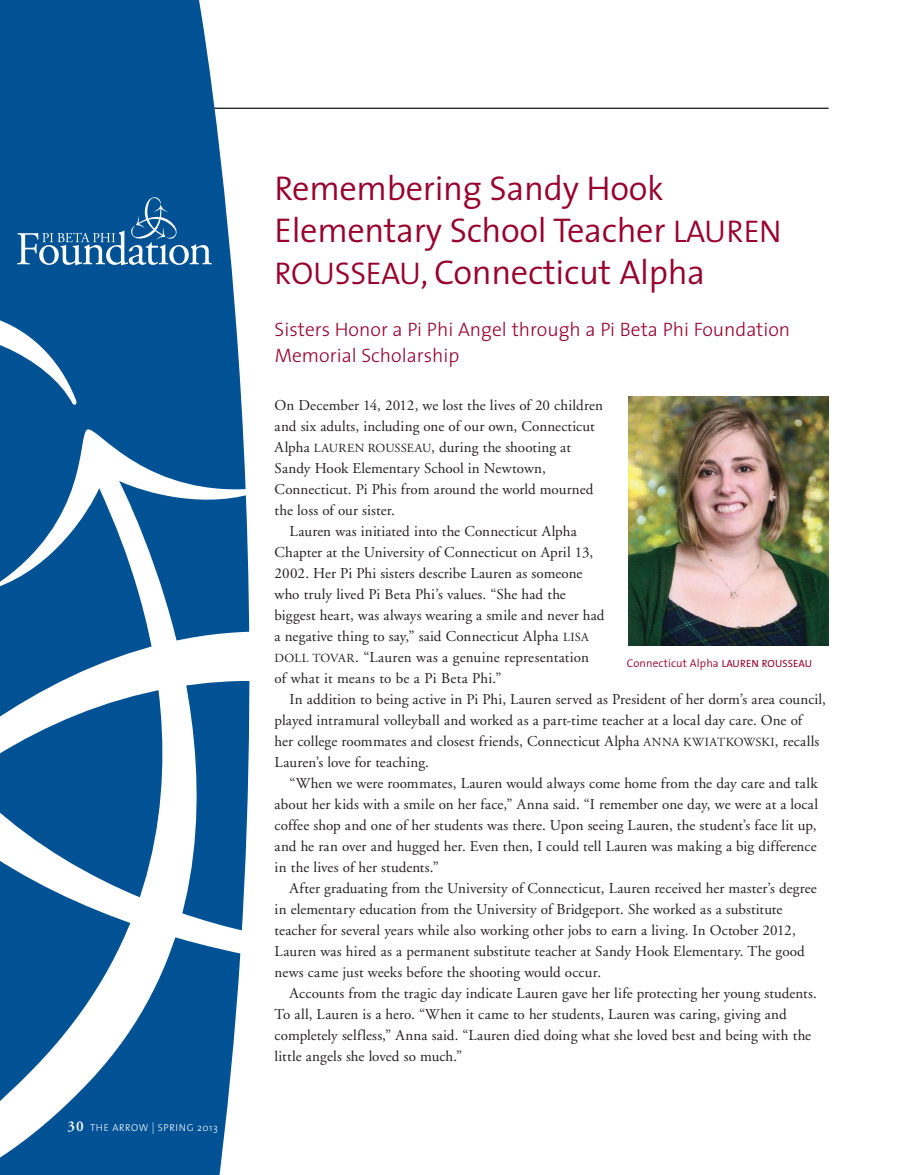
<style>
.page{position:relative;width:905px;height:1175px;background:#fff}
.page>*{position:absolute;margin:0;border:0;box-sizing:border-box;transform-origin:0 0}
.t1{font:300 34.5px/42px "The Sans";letter-spacing:-.01em;color:#98012d}
.t2{font:300 19.5px/26.2px "The Sans";color:#98012d}
.t3{font:15px "Adobe Garamond";letter-spacing:.005em;color:#231f20}
.t4{font:300 11.25px "The Sans";letter-spacing:.01em;color:#98012d}
.t5{font:300 10.2px "The Sans";letter-spacing:.055em;color:#fff}
.s1{font-family:"Adobe Garamond";font-weight:600;font-size:15px}
.s2{font-size:11.55px}
.s3{font-size:31.5px}
.s4{font-size:12.3px}
.s5{font-weight:400;font-size:10.5px}
</style>
<div class="page">
<hr style="left:0;top:108px;width:828px;height:1px;background:#231f20">
<svg style="left:0;top:0;width:261px;height:226px;fill:#005294"></svg>
<svg style="left:0;top:226px;width:243px;height:199px;background:#125e9b"></svg>
<svg style="left:0;top:425px;width:249px;height:749px;fill:#005294"></svg>
<svg style="left:0;top:577px;width:250px;height:426px;fill:#005294"></svg>
<svg style="left:17px;top:191px;width:195px;height:74px;background:#236aa2"></svg>
<img style="left:628px;top:397px;width:200px;height:249px">
<p class="t5" style="left:68px;top:1119px;width:152px"><span class="s1">30</span> THE ARROW <span class="s2">|</span> SPRING 2013</p>
<h1 class="t1" style="left:274px;top:166px;width:508px">Remembering Sandy Hook<br>Elementary School Teacher <span class="s3">LAUREN<br>ROUSSEAU</span>, Connecticut Alpha</h1>
<h2 class="t2" style="left:274px;top:316px;width:517px">Sisters Honor a Pi Phi Angel through a Pi Beta Phi Foundation<br>Memorial Scholarship</h2>
<p class="t3" style="left:274px;top:397px;width:330px">On December 14, 2012, we lost the lives of 20 children</p>
<p class="t3" style="left:274px;top:418px;width:321px">and six adults, including one of our own, Connecticut</p>
<p class="t3" style="left:274px;top:439px;width:298px">Alpha <span class="s4">LAUREN ROUSSEAU</span>, during the shooting at</p>
<p class="t3" style="left:274px;top:460px;width:273px">Sandy Hook Elementary School in Newtown,</p>
<p class="t3" style="left:274px;top:481px;width:320px">Connecticut. Pi Phis from around the world mourned</p>
<p class="t3" style="left:274px;top:502px;width:122px">the loss of our sister.</p>
<p class="t3" style="left:289px;top:523px;width:288px">Lauren was initiated into the Connecticut Alpha</p>
<p class="t3" style="left:274px;top:544px;width:320px">Chapter at the University of Connecticut on April 13,</p>
<p class="t3" style="left:274px;top:565px;width:309px">2002. Her Pi Phi sisters describe Lauren as someone</p>
<p class="t3" style="left:274px;top:586px;width:293px">who truly lived Pi Beta Phi’s values. “She had the</p>
<p class="t3" style="left:274px;top:607px;width:331px">biggest heart, was always wearing a smile and never had</p>
<p class="t3" style="left:274px;top:628px;width:316px">a negative thing to say,” said Connecticut Alpha <span class="s4">LISA</span></p>
<p class="t3" style="left:274px;top:649px;width:316px"><span class="s4">DOLL TOVAR</span>. “Lauren was a genuine representation</p>
<p class="t3" style="left:274px;top:670px;width:228px">of what it means to be a Pi Beta Phi.”</p>
<p class="t3" style="left:289px;top:691px;width:537px">In addition to being active in Pi Phi, Lauren served as President of her dorm’s area council,</p>
<p class="t3" style="left:274px;top:712px;width:529px">played intramural volleyball and worked as a part-time teacher at a local day care. One of</p>
<p class="t3" style="left:274px;top:733px;width:546px">her college roommates and closest friends, Connecticut Alpha <span class="s4">ANNA KWIATKOWSKI</span>, recalls</p>
<p class="t3" style="left:275px;top:754px;width:156px">Lauren’s love for teaching.</p>
<p class="t3" style="left:290px;top:775px;width:529px">“When we were roommates, Lauren would always come home from the day care and talk</p>
<p class="t3" style="left:275px;top:796px;width:545px">about her kids with a smile on her face,” Anna said. “I remember one day, we were at a local</p>
<p class="t3" style="left:275px;top:817px;width:543px">coffee shop and one of her students was there. Upon seeing Lauren, the student’s face lit up,</p>
<p class="t3" style="left:275px;top:838px;width:543px">and he ran over and hugged her. Even then, I could tell Lauren was making a big difference</p>
<p class="t3" style="left:275px;top:859px;width:165px">in the lives of her students.”</p>
<p class="t3" style="left:290px;top:880px;width:528px">After graduating from the University of Connecticut, Lauren received her master’s degree</p>
<p class="t3" style="left:275px;top:901px;width:509px">in elementary education from the University of Bridgeport. She worked as a substitute</p>
<p class="t3" style="left:275px;top:922px;width:522px">teacher for several years while also working other jobs to earn a living. In October 2012,</p>
<p class="t3" style="left:275px;top:943px;width:531px">Lauren was hired as a permanent substitute teacher at Sandy Hook Elementary. The good</p>
<p class="t3" style="left:275px;top:964px;width:328px">news came just weeks before the shooting would occur.</p>
<p class="t3" style="left:290px;top:985px;width:528px">Accounts from the tragic day indicate Lauren gave her life protecting her young students.</p>
<p class="t3" style="left:275px;top:1006px;width:513px">To all, Lauren is a hero. “When it came to her students, Lauren was caring, giving and</p>
<p class="t3" style="left:275px;top:1027px;width:538px">completely selfless,” Anna said. “Lauren died doing what she loved best and being with the</p>
<p class="t3" style="left:275px;top:1048px;width:189px">little angels she loved so much.”</p>
<p class="t4" style="left:627px;top:654px;width:187px">Connecticut Alpha <span class="s5">LAUREN ROUSSEAU</span></p>
</div>
